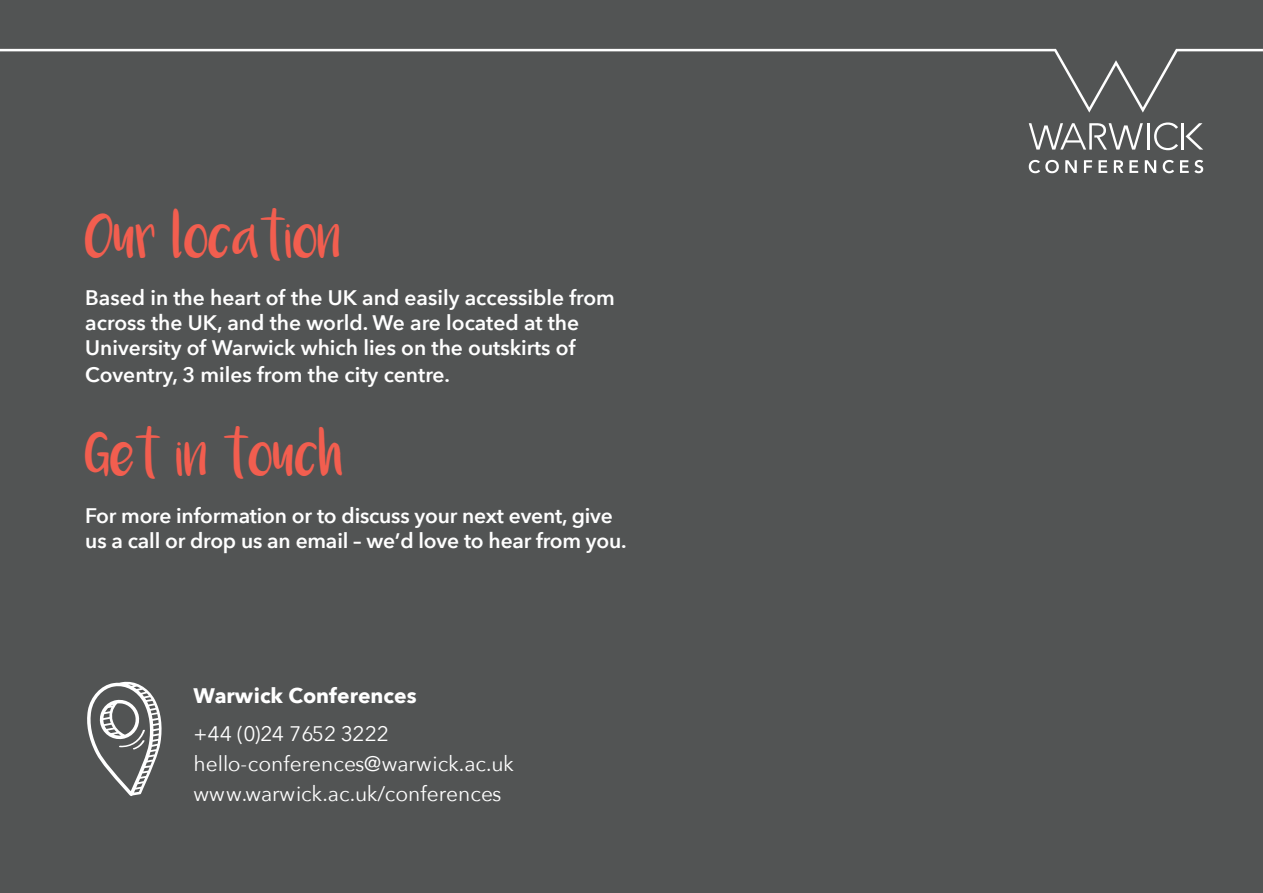
<style>
.page{position:relative;width:1263px;height:893px;background:#525454}
.page>*{position:absolute;margin:0;border:0;box-sizing:border-box;transform-origin:0 0}
.t1{font:33px "Luna";color:#f25e4f}
.t2{font:600 21px/25.8px "Avenir Next";color:#fff}
.t3{font:21px/29.7px "Avenir Next";color:#fff}
.t4{font:700 21px "Avenir Next";color:#fff}
</style>
<div class="page">
<svg style="left:0;top:49px;width:1263px;height:64px"></svg>
<hr style="left:1147px;top:123px;width:2px;height:27px;background:#fff">
<svg style="left:1185px;top:123px;width:18px;height:27px"></svg>
<hr style="left:1182px;top:123px;width:2px;height:27px;background:#fff">
<svg style="left:1154px;top:122px;width:24px;height:28px"></svg>
<svg style="left:1029px;top:123px;width:114px;height:27px"></svg>
<svg style="left:1029px;top:160px;width:30px;height:13px"></svg>
<svg style="left:1065px;top:160px;width:12px;height:13px"></svg>
<svg style="left:1084px;top:160px;width:8px;height:13px"></svg>
<svg style="left:1098px;top:160px;width:9px;height:13px"></svg>
<svg style="left:1114px;top:160px;width:9px;height:13px"></svg>
<svg style="left:1129px;top:160px;width:9px;height:13px"></svg>
<svg style="left:1145px;top:160px;width:11px;height:13px"></svg>
<svg style="left:1163px;top:160px;width:11px;height:13px"></svg>
<svg style="left:1180px;top:160px;width:23px;height:13px"></svg>
<svg style="left:87px;top:681px;width:75px;height:115px"></svg>
<h1 class="t1" style="left:85px;top:227px;width:258px">Our location</h1>
<p class="t2" style="left:85px;top:284px;width:531px">Based in the heart of the UK and easily accessible from across the UK, and the world. We are located at the University of Warwick which lies on the outskirts of Coventry, 3 miles from the city centre.</p>
<h1 class="t1" style="left:85px;top:445px;width:261px">Get in touch</h1>
<p class="t2" style="left:85px;top:502px;width:543px;line-height:25.2px">For more information or to discuss your next event, give us a call or drop us an email – we’d love to hear from you.</p>
<p class="t4" style="left:193px;top:677px;width:225px">Warwick Conferences</p>
<p class="t3" style="left:193px;top:718px;width:322px">+44 (0)24 7652 3222 hello-conferences@warwick.ac.uk www.warwick.ac.uk/conferences</p>
</div>
